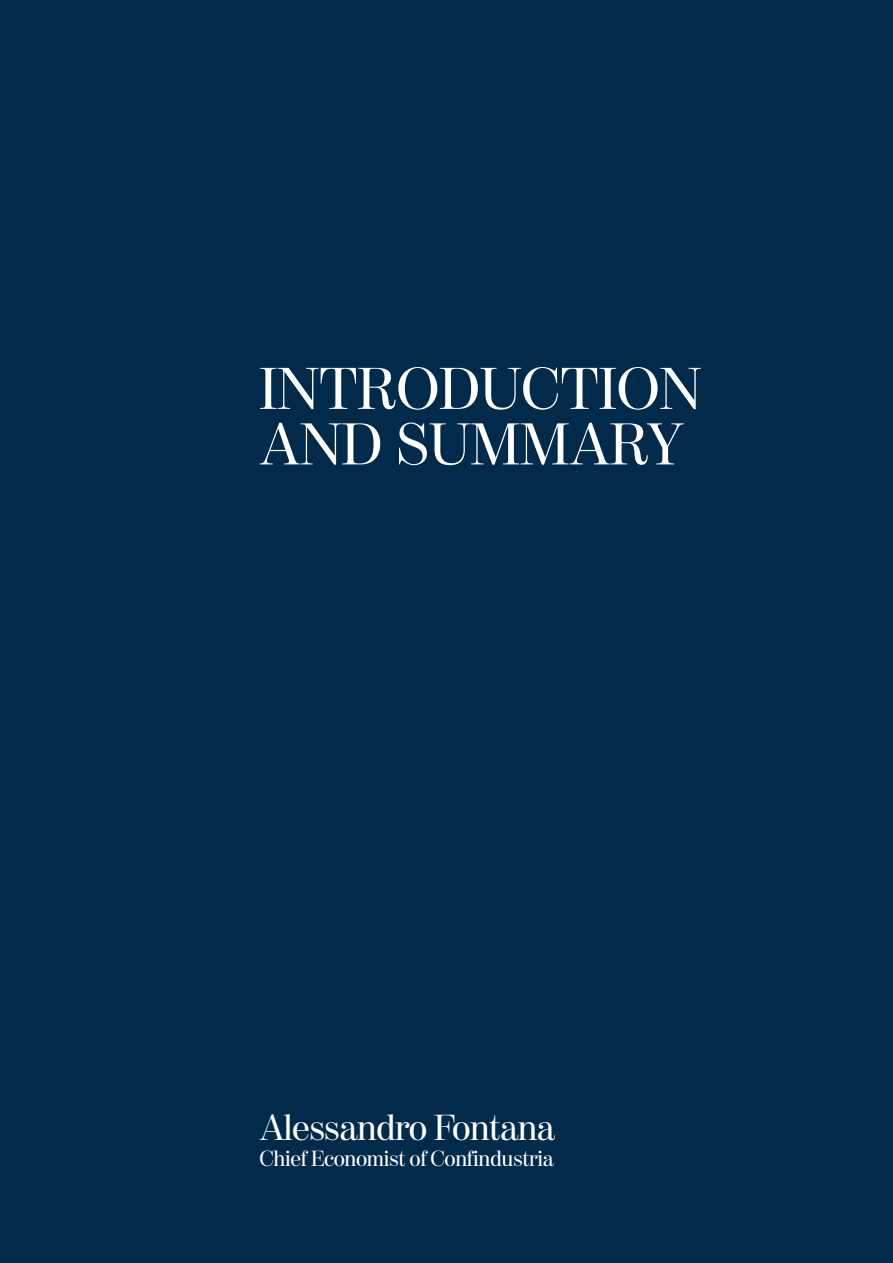
<style>
.page{position:relative;width:893px;height:1263px;background:#022b4b}
.page>*{position:absolute;margin:0;border:0;box-sizing:border-box;transform-origin:0 0}
.t1{font:58.5px/55.5px "Moderno FB";color:#fff}
.t2{font:36px "Moderno FB";letter-spacing:-.02em;color:#fff}
.t3{font:21.75px "Moderno FB";letter-spacing:-.02em;color:#fff}
</style>
<div class="page">
<h1 class="t1" style="left:259px;top:364px;width:443px">INTRODUCTION<br>AND SUMMARY</h1>
<h2 class="t2" style="left:259px;top:1108px;width:298px">Alessandro Fontana</h2>
<p class="t3" style="left:259px;top:1147px;width:296px">Chief Economist of Confindustria</p>
</div>
